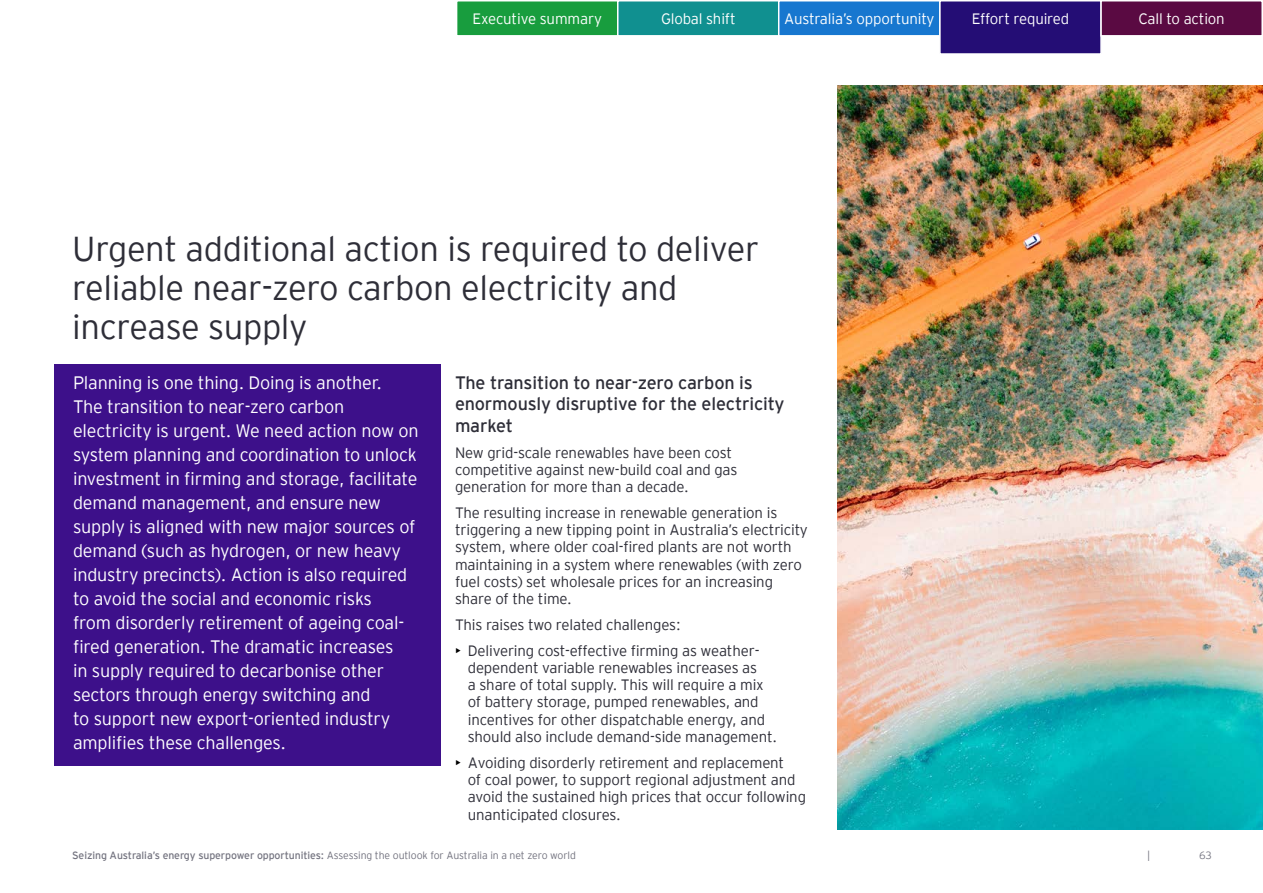
<style>
.page{position:relative;width:1263px;height:893px;background:#fff}
.page>*{position:absolute;margin:0;border:0;box-sizing:border-box;transform-origin:0 0}
.t1{font:300 34.5px/39px "EY Interstate";letter-spacing:-.01em;color:#2e2e38}
.t2{font:300 18px/24px "EY Interstate";letter-spacing:-.01em;color:#fff}
.t3{font:18px/21.6px "EY Interstate";letter-spacing:-.01em;color:#2e2e38}
.t4{font:300 15px/17.2px "EY Interstate";letter-spacing:-.01em;color:#2e2e38}
.t5{font:300 15px "EY Interstate";letter-spacing:-.01em;color:#fff}
.t6{font:10.5px "EY Interstate";letter-spacing:-.01em;color:#747480}
.t7{font:300 10.5px "EY Interstate";color:#747480}
.s1{color:#000}
.s2{font-weight:300}
</style>
<div class="page">
<div style="left:456px;top:0;width:162px;height:37px;background:#189d3e;border:2px solid #fff"></div>
<div style="left:617px;top:0;width:163px;height:37px;background:#109090;border:2px solid #fff"></div>
<div style="left:778px;top:0;width:163px;height:37px;background:#1777cf;border:2px solid #fff"></div>
<div style="left:939px;top:0;width:163px;height:55px;background:#240d75;border:2px solid #fff"></div>
<div style="left:1100px;top:0;width:163px;height:37px;background:#5a0a42;border:2px solid #fff"></div>
<img style="left:838px;top:85px;width:425px;height:744px">
<div style="left:54px;top:364px;width:387px;height:401px;background:#3d108a"></div>
<p class="t5" style="left:472px;top:8px;width:131px">Executive summary</p>
<p class="t5" style="left:661px;top:8px;width:76px">Global shift</p>
<p class="t5" style="left:784px;top:8px;width:152px">Australia’s opportunity</p>
<p class="t5" style="left:972px;top:8px;width:99px">Effort required</p>
<p class="t5" style="left:1138px;top:8px;width:88px">Call to action</p>
<h1 class="t1" style="left:72px;top:228px;width:688px">Urgent additional action is required to deliver reliable near-zero carbon electricity and increase supply</h1>
<p class="t2" style="left:73px;top:369px;width:347px">Planning is one thing. Doing is another.<br>The transition to near-zero carbon electricity is urgent. We need action now on system planning and coordination to unlock investment in firming and storage, facilitate demand management, and ensure new supply is aligned with new major sources of demand (such as hydrogen, or new heavy industry precincts). Action is also required to avoid the social and economic risks<br>from disorderly retirement of ageing coal&shy;fired generation. The dramatic increases<br>in supply required to decarbonise other sectors through energy switching and<br>to support new export-oriented industry amplifies these challenges.</p>
<p class="t3" style="left:455px;top:370px;width:331px">The transition to near-zero carbon is enormously disruptive for the electricity market</p>
<p class="t4" style="left:455px;top:443px;width:284px">New grid-scale renewables have been cost competitive against new-build coal and gas generation for more than a decade.</p>
<p class="t4" style="left:455px;top:503px;width:354px">The resulting increase in renewable generation is triggering a new tipping point in Australia’s electricity system, where older coal-fired plants are not worth maintaining in a system where renewables (with zero fuel costs) set wholesale prices for an increasing share of the time.</p>
<p class="t4" style="left:455px;top:615px;width:227px">This raises two related challenges:</p>
<p class="t4" style="left:468px;top:641px;width:311px;text-indent:-13px"><span class="s1">•</span> Delivering cost-effective firming as weather&shy;dependent variable renewables increases as<br>a share of total supply. This will require a mix of battery storage, pumped renewables, and incentives for other dispatchable energy, and should also include demand-side management.</p>
<p class="t4" style="left:468px;top:753px;width:340px;text-indent:-13px"><span class="s1">•</span> Avoiding disorderly retirement and replacement<br>of coal power, to support regional adjustment and avoid the sustained high prices that occur following unanticipated closures.</p>
<p class="t6" style="left:72px;top:847px;width:505px">Seizing Australia’s energy superpower opportunities: <span class="s2">Assessing the outlook for Australia in a net zero world</span></p>
<p class="t7" style="left:1147px;top:847px;width:5px">|</p>
<p class="t7" style="left:1199px;top:847px;width:14px">63</p>
</div>
